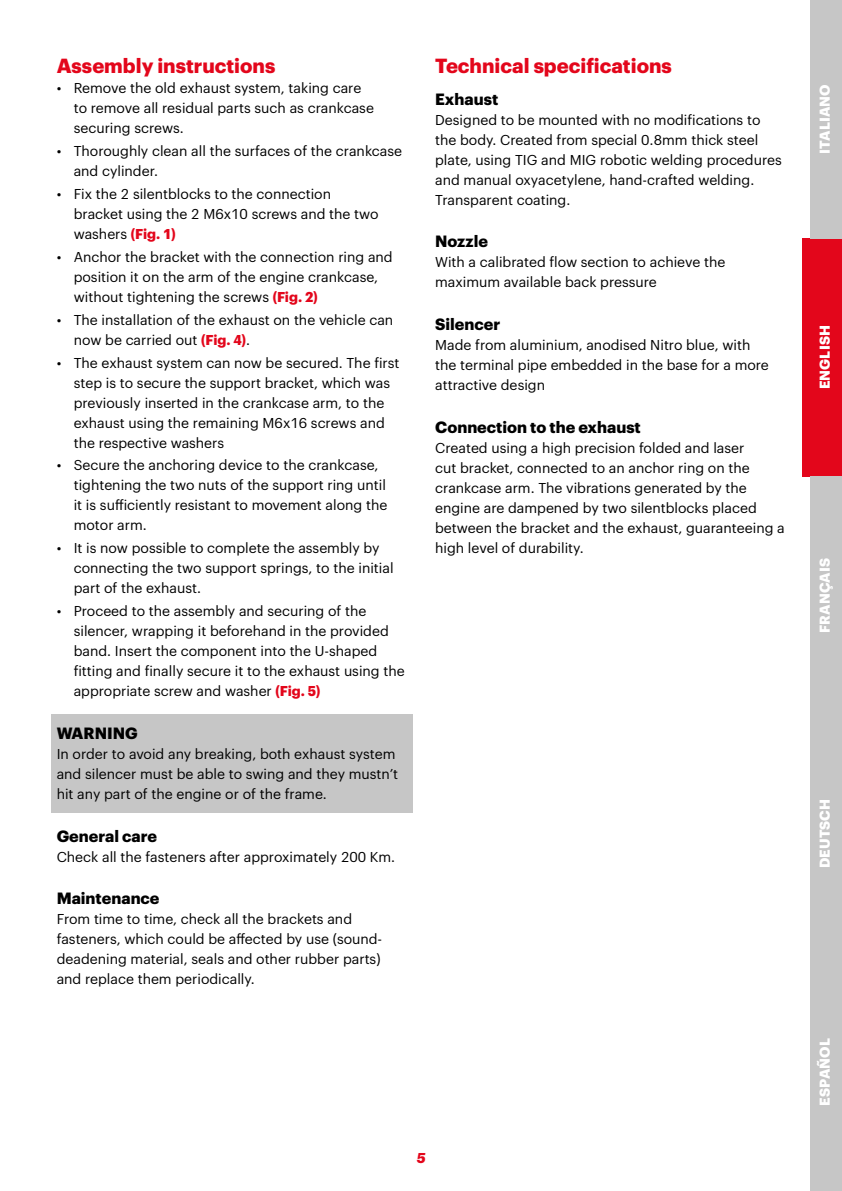
<style>
.page{position:relative;width:842px;height:1191px;background:#fff}
.page>*{position:absolute;margin:0;border:0;box-sizing:border-box;transform-origin:0 0}
.Sottotitolo_10_pt{font:700 20px "Graphik";color:#e3061b}
.Titoletto_nel_testo{font:700 16px "Graphik";color:#000}
.NOTE_-_titoletto{font:700 16px "Graphik";color:#000}
.Testo_Normale_7_pt{font:14px/20px "Graphik";color:#000}
.NOTE_-_testo{font:14px/20px "Graphik";color:#000}
.t1{font:700 14px "Graphik";letter-spacing:.005em;color:#fff}
.t2{font:italic 700 14px "Graphik";color:#e3061b}
.s1{font-weight:700;color:#e3061b}
</style>
<div class="page">
<div style="left:802px;top:238px;width:40px;height:238px;background:#e3061b"></div>
<div style="left:811px;top:952px;width:31px;height:239px;background:#c6c6c6"></div>
<div style="left:811px;top:476px;width:31px;height:238px;background:#c6c6c6"></div>
<div style="left:811px;top:714px;width:31px;height:238px;background:#c6c6c6"></div>
<div style="left:811px;top:0;width:31px;height:238px;background:#c6c6c6"></div>
<div style="left:51px;top:714px;width:361px;height:39px;background:#c6c6c6"></div>
<div style="left:51px;top:736px;width:361px;height:76px;background:#c6c6c6"></div>
<p class="Sottotitolo_10_pt" style="left:57px;top:50px;width:220px">Assembly instructions</p>
<p class="Testo_Normale_7_pt" style="left:74px;top:77px;width:302px;text-indent:-17px">• Remove the old exhaust system, taking care to remove all residual parts such as crankcase securing screws.</p>
<p class="Testo_Normale_7_pt" style="left:74px;top:140px;width:330px;text-indent:-17px">• Thoroughly clean all the surfaces of the crankcase and cylinder.</p>
<p class="Testo_Normale_7_pt" style="left:74px;top:183px;width:306px;text-indent:-17px">• Fix the 2 silentblocks to the connection bracket using the 2 M6x10 screws and the two washers <span class="s1">(Fig. 1)</span></p>
<p class="Testo_Normale_7_pt" style="left:74px;top:245px;width:321px;text-indent:-17px">• Anchor the bracket with the connection ring and position it on the arm of the engine crankcase, without tightening the screws <span class="s1">(Fig. 2)</span></p>
<p class="Testo_Normale_7_pt" style="left:74px;top:308px;width:321px;text-indent:-17px">• The installation of the exhaust on the vehicle can now be carried out <span class="s1">(Fig. 4)</span>.</p>
<p class="Testo_Normale_7_pt" style="left:74px;top:351px;width:327px;text-indent:-17px">• The exhaust system can now be secured. The first step is to secure the support bracket, which was previously inserted in the crankcase arm, to the exhaust using the remaining M6x16 screws and the respective washers</p>
<p class="Testo_Normale_7_pt" style="left:74px;top:454px;width:315px;text-indent:-17px">• Secure the anchoring device to the crankcase, tightening the two nuts of the support ring until it is sufficiently resistant to movement along the motor arm.</p>
<p class="Testo_Normale_7_pt" style="left:74px;top:537px;width:321px;text-indent:-17px">• It is now possible to complete the assembly by connecting the two support springs, to the initial part of the exhaust.</p>
<p class="Testo_Normale_7_pt" style="left:74px;top:600px;width:333px;text-indent:-17px">• Proceed to the assembly and securing of the silencer, wrapping it beforehand in the provided band. Insert the component into the U-shaped fitting and finally secure it to the exhaust using the appropriate screw and washer <span class="s1">(Fig. 5)</span></p>
<p class="NOTE_-_titoletto" style="left:57px;top:720px;width:83px">WARNING</p>
<p class="NOTE_-_testo" style="left:57px;top:742px;width:343px">In order to avoid any breaking, both exhaust system and silencer must be able to swing and they mustn’t hit any part of the engine or of the frame.</p>
<p class="Titoletto_nel_testo" style="left:57px;top:823px;width:102px">General care</p>
<p class="Testo_Normale_7_pt" style="left:57px;top:845px;width:340px">Check all the fasteners after approximately 200 Km.</p>
<p class="Titoletto_nel_testo" style="left:57px;top:886px;width:104px">Maintenance</p>
<p class="Testo_Normale_7_pt" style="left:57px;top:908px;width:327px">From time to time, check all the brackets and fasteners, which could be affected by use (sound&shy;deadening material, seals and other rubber parts) and replace them periodically.</p>
<p class="Sottotitolo_10_pt" style="left:435px;top:50px;width:238px">Technical specifications</p>
<p class="Titoletto_nel_testo" style="left:435px;top:86px;width:65px">Exhaust</p>
<p class="Testo_Normale_7_pt" style="left:435px;top:108px;width:348px">Designed to be mounted with no modifications to the body. Created from special 0.8mm thick steel plate, using TIG and MIG robotic welding procedures and manual oxyacetylene, hand-crafted welding.<br>Transparent coating.</p>
<p class="Titoletto_nel_testo" style="left:435px;top:229px;width:54px">Nozzle</p>
<p class="Testo_Normale_7_pt" style="left:435px;top:251px;width:292px">With a calibrated flow section to achieve the maximum available back pressure</p>
<p class="Titoletto_nel_testo" style="left:435px;top:312px;width:67px">Silencer</p>
<p class="Testo_Normale_7_pt" style="left:435px;top:334px;width:335px">Made from aluminium, anodised Nitro blue, with the terminal pipe embedded in the base for a more attractive design</p>
<p class="Titoletto_nel_testo" style="left:435px;top:414px;width:207px">Connection to the exhaust</p>
<p class="Testo_Normale_7_pt" style="left:435px;top:436px;width:351px">Created using a high precision folded and laser<br>cut bracket, connected to an anchor ring on the crankcase arm. The vibrations generated by the engine are dampened by two silentblocks placed between the bracket and the exhaust, guaranteeing a high level of durability.</p>
<p class="t2" style="left:417px;top:1146px;width:10px">5</p>
<p class="t1" style="left:814px;top:154px;width:71px;rotate:-90deg">ITALIANO</p>
<p class="t1" style="left:814px;top:389px;width:65px;rotate:-90deg">ENGLISH</p>
<p class="t1" style="left:814px;top:633px;width:76px;rotate:-90deg">FRANÇAIS</p>
<p class="t1" style="left:814px;top:868px;width:71px;rotate:-90deg">DEUTSCH</p>
<p class="t1" style="left:814px;top:1105px;width:69px;rotate:-90deg">ESPAÑOL</p>
</div>
